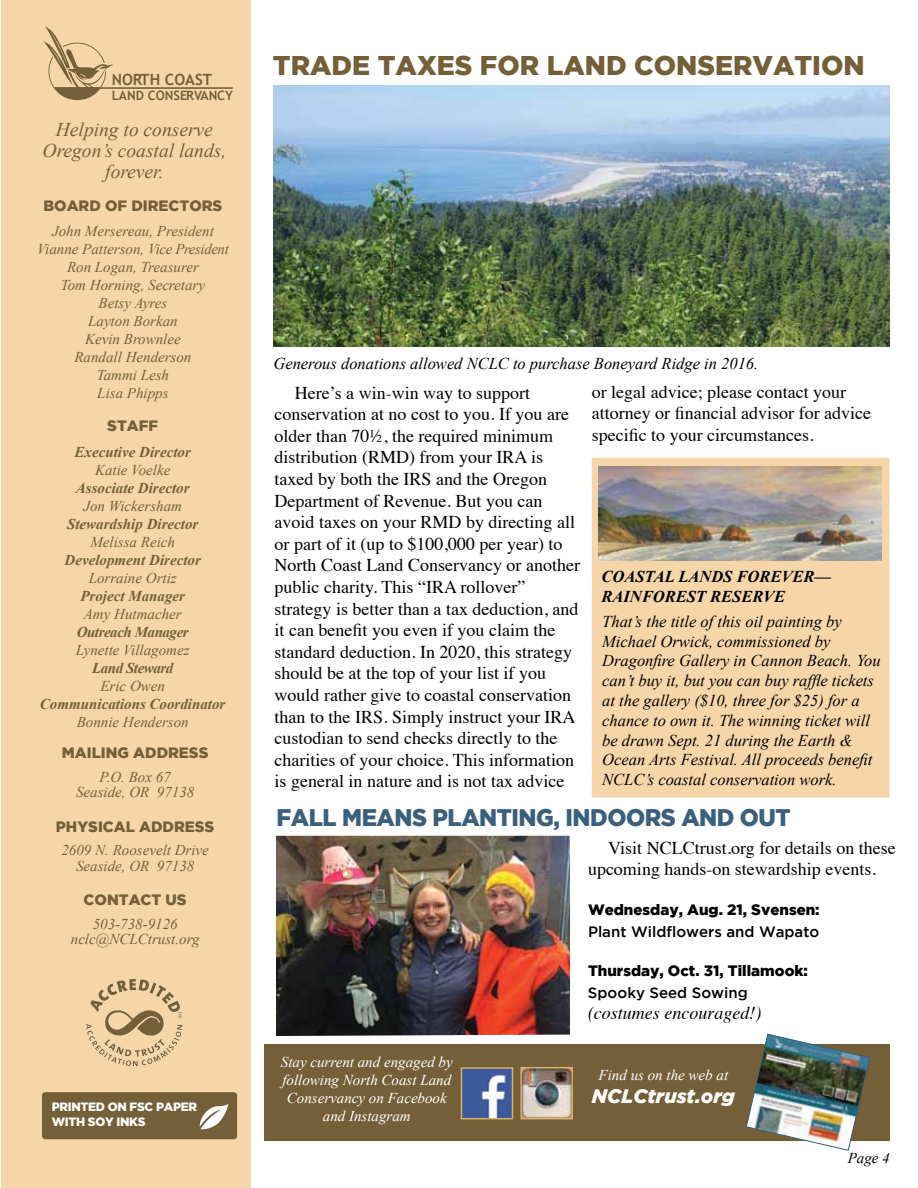
<style>
.page{position:relative;width:918px;height:1188px;background:#fff}
.page>*{position:absolute;margin:0;border:0;box-sizing:border-box;transform-origin:0 0}
.t1{font:900 27px "Gotham";color:#755f38}
.t2{font:900 24px "Gotham";letter-spacing:-.02em;color:#3b607c;scale:.96 1}
.t3{font:italic 19.5px/21px "Times New Roman";color:#755f38;text-align:center}
.t4{font:italic 900 19.5px "Gotham";color:#fff}
.t5{font:18px/21.6px "Times";color:#000}
.t6{font:italic 18px "Times";color:#000}
.t7{font:italic 16.5px/19.8px "Times New Roman";color:#000}
.t8{font:italic 700 16.5px/19.8px "Times New Roman";color:#000}
.t9{font:700 15.45px "Trebuchet MS";color:#755f38}
.t10{font:italic 15px/18px "Times New Roman";color:#755f38;text-align:center}
.t11{font:italic 700 15px "Times New Roman";color:#755f38}
.t12{font:italic 15px/18px "Times New Roman";color:#fff;text-align:center}
.t13{font:900 15px "Gotham";color:#755f38}
.t14{font:900 15px "Gotham";color:#000}
.t15{font:500 15px "Gotham";color:#000}
.t16{font:italic 700 15px "Times New Roman";letter-spacing:-.03em;color:#755f38}
.t17{font:italic 15px "Times New Roman";color:#000}
.t18{font:700 12.9px "Trebuchet MS";color:#755f38}
.t19{font:900 12px/15px "Gotham";letter-spacing:-.025em;color:#fff}
</style>
<div class="page">
<div style="left:1px;top:0;width:250px;height:1188px;background:#f6d6a9"></div>
<div style="left:42px;top:1092px;width:195px;height:47px;background:#755f38;border-radius:3px"></div>
<svg style="left:43px;top:26px;width:190px;height:74px"></svg>
<svg style="left:199px;top:1104px;width:29px;height:26px"></svg>
<div style="left:264px;top:1044px;width:626px;height:96px;background:#755f38"></div>
<img style="left:746px;top:1034px;width:124px;height:117px">
<img style="left:464px;top:1070px;width:46px;height:46px">
<div style="left:461px;top:1067px;width:52px;height:52px;border:2px solid #d8b06a"></div>
<img style="left:523px;top:1070px;width:47px;height:46px">
<div style="left:520px;top:1067px;width:53px;height:52px;border:2px solid #d8b06a"></div>
<svg style="left:86px;top:979px;width:97px;height:87px"></svg>
<img style="left:273px;top:85px;width:617px;height:262px">
<img style="left:276px;top:836px;width:294px;height:200px">
<div style="left:592px;top:458px;width:297px;height:340px;background:#f6d6a9;border-radius:2px"></div>
<img style="left:598px;top:466px;width:283px;height:95px">
<p class="t9" style="left:112px;top:70px;width:102px">NORTH COAST</p>
<p class="t18" style="left:112px;top:88px;width:123px">LAND CONSERVANCY</p>
<p class="t3" style="left:43px;top:118px;width:185px">Helping to conserve<br>Oregon’s coastal lands, forever.</p>
<p class="t13" style="left:43px;top:197px;width:180px">BOARD OF DIRECTORS</p>
<p class="t10" style="left:37px;top:222px;width:193px">John Mersereau, President<br>Vianne Patterson, Vice President<br>Ron Logan, Treasurer<br>Tom Horning, Secretary<br>Betsy Ayres<br>Layton Borkan<br>Kevin Brownlee<br>Randall Henderson<br>Tammi Lesh<br>Lisa Phipps</p>
<p class="t13" style="left:107px;top:417px;width:53px">STAFF</p>
<p class="t11" style="left:75px;top:441px;width:118px">Executive Director</p>
<p class="t10" style="left:95px;top:461px;width:77px">Katie Voelke</p>
<p class="t11" style="left:76px;top:477px;width:115px">Associate Director</p>
<p class="t10" style="left:83px;top:497px;width:100px">Jon Wickersham</p>
<p class="t11" style="left:67px;top:513px;width:133px">Stewardship Director</p>
<p class="t10" style="left:90px;top:533px;width:86px">Melissa Reich</p>
<p class="t11" style="left:65px;top:549px;width:138px">Development Director</p>
<p class="t10" style="left:89px;top:569px;width:89px">Lorraine Ortiz</p>
<p class="t11" style="left:80px;top:585px;width:106px">Project Manager</p>
<p class="t10" style="left:84px;top:605px;width:99px">Amy Hutmacher</p>
<p class="t16" style="left:77px;top:621px;width:114px">Outreach Manager</p>
<p class="t10" style="left:76px;top:641px;width:115px">Lynette Villagomez</p>
<p class="t16" style="left:92px;top:657px;width:83px">Land Steward</p>
<p class="t10" style="left:100px;top:677px;width:66px">Eric Owen</p>
<p class="t11" style="left:40px;top:693px;width:187px">Communications Coordinator</p>
<p class="t10" style="left:77px;top:713px;width:114px">Bonnie Henderson</p>
<p class="t13" style="left:62px;top:744px;width:148px">MAILING ADDRESS</p>
<p class="t10" style="left:76px;top:768px;width:120px;line-height:15.8px">P.O. Box 67<br>Seaside, OR 97138</p>
<p class="t13" style="left:56px;top:818px;width:160px">PHYSICAL ADDRESS</p>
<p class="t10" style="left:61px;top:842px;width:149px;line-height:15.8px">2609 N. Roosevelt Drive<br>Seaside, OR 97138</p>
<p class="t13" style="left:84px;top:891px;width:105px">CONTACT US</p>
<p class="t10" style="left:71px;top:915px;width:130px;line-height:15.8px">503-738-9126 nclc@NCLCtrust.org</p>
<p class="t19" style="left:52px;top:1099px;width:147px">PRINTED ON FSC PAPER<br>WITH SOY INKS</p>
<h1 class="t1" style="left:273px;top:50px;width:593px">TRADE TAXES FOR LAND CONSERVATION</h1>
<p class="t7" style="left:273px;top:353px;width:486px">Generous donations allowed NCLC to purchase Boneyard Ridge in 2016.</p>
<p class="t5" style="left:275px;top:380px;width:307px;text-indent:20px">Here’s a win-win way to support conservation at no cost to you. If you are older than 70½, the required minimum distribution (RMD) from your IRA is taxed by both the IRS and the Oregon Department of Revenue. But you can avoid taxes on your RMD by directing all or part of it (up to $100,000 per year) to North Coast Land Conservancy or another public charity. This “IRA rollover” strategy is better than a tax deduction, and it can benefit you even if you claim the standard deduction. In 2020, this strategy should be at the top of your list if you would rather give to coastal conservation than to the IRS. Simply instruct your IRA custodian to send checks directly to the charities of your choice. This information is general in nature and is not tax advice</p>
<p class="t5" style="left:592px;top:379px;width:281px">or legal advice; please contact your attorney or financial advisor for advice specific to your circumstances.</p>
<p class="t8" style="left:602px;top:566px;width:231px">COASTAL LANDS FOREVER—<br>RAINFOREST RESERVE</p>
<p class="t7" style="left:602px;top:611px;width:280px">That’s the title of this oil painting by Michael Orwick, commissioned by Dragonfire Gallery in Cannon Beach. You can’t buy it, but you can buy raffle tickets at the gallery ($10, three for $25) for a chance to own it. The winning ticket will be drawn Sept. 21 during the Earth &amp; Ocean Arts Festival. All proceeds benefit NCLC’s coastal conservation work.</p>
<h2 class="t2" style="left:276px;top:804px;width:537px">FALL MEANS PLANTING, INDOORS AND OUT</h2>
<p class="t5" style="left:588px;top:835px;width:309px;text-indent:20px">Visit NCLCtrust.org for details on these upcoming hands-on stewardship events.</p>
<p class="t14" style="left:588px;top:901px;width:233px">Wednesday, Aug. 21, Svensen:</p>
<p class="t15" style="left:588px;top:923px;width:233px">Plant Wildflowers and Wapato</p>
<p class="t14" style="left:588px;top:962px;width:222px">Thursday, Oct. 31, Tillamook:</p>
<p class="t15" style="left:588px;top:984px;width:161px">Spooky Seed Sowing</p>
<p class="t6" style="left:588px;top:998px;width:175px">(costumes encouraged!)</p>
<p class="t12" style="left:281px;top:1053px;width:173px">Stay current and engaged by following North Coast Land<br>Conservancy on Facebook and Instagram</p>
<p class="t12" style="left:599px;top:1066px;width:131px">Find us on the web at</p>
<p class="t4" style="left:592px;top:1085px;width:144px">NCLCtrust.org</p>
<p class="t17" style="left:848px;top:1148px;width:44px">Page 4</p>
</div>
